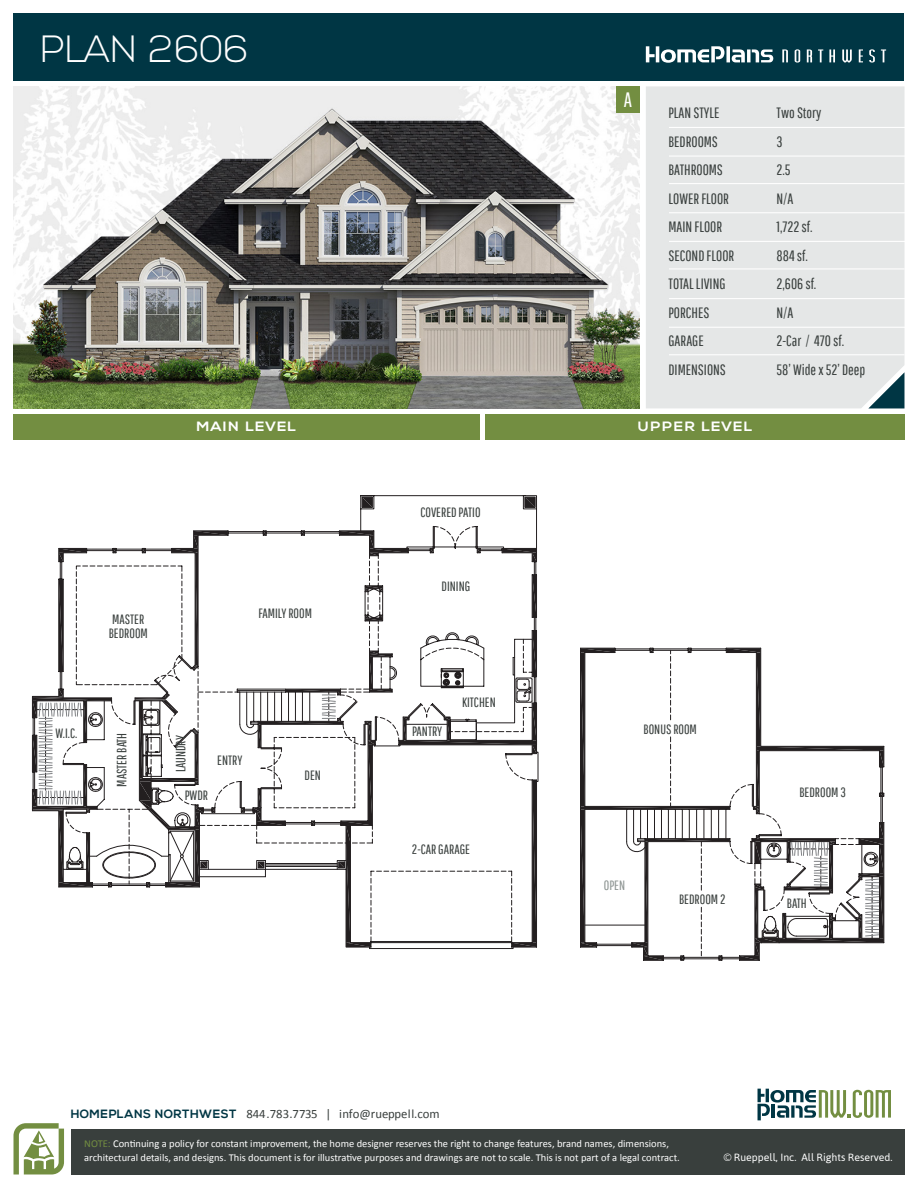
<style>
.page{position:relative;width:918px;height:1188px;background:#fff}
.page>*{position:absolute;margin:0;border:0;box-sizing:border-box;transform-origin:0 0}
.t1{font:300 37.95px "Nexa";color:#fff}
.t2{font:20.85px "Pathway Gothic One";color:#fff}
.t3{font:15px "Pathway Gothic One";color:#393f3d}
.t4{font:13.5px/13.5px "Pathway Gothic One";color:#393f3d}
.t5{font:700 13.5px "Nexa";letter-spacing:.09em;color:#fff;scale:1.11 1}
.t6{font:700 13.5px "Nexa";letter-spacing:.06em;color:#fff;scale:1.11 1}
.t7{font:13.5px "Pathway Gothic One";color:#8e9593}
.t8{font:12.75px "Calibri";color:#393f3d}
.t9{font:10.5px/13.5px "Calibri";color:#fff}
.t10{font:10.5px "Asap";color:#fff}
.s1{font-family:"Nexa";font-weight:700;font-size:12px;color:#003644}
.s2{color:#738e41}
</style>
<div class="page">
<div style="left:14px;top:14px;width:890px;height:67px;background:#003644"></div>
<div style="left:71px;top:1129px;width:833px;height:45px;background:#393f3d"></div>
<svg style="left:14px;top:1123px;width:50px;height:52px"></svg>
<svg style="left:758px;top:1089px;width:133px;height:31px"></svg>
<div style="left:646px;top:86px;width:258px;height:322px;background:#e5e7e7"></div>
<hr style="left:669px;top:127px;width:240px;height:1px;background:#fff">
<hr style="left:669px;top:156px;width:240px;height:1px;background:#fff">
<hr style="left:669px;top:183px;width:236px;height:1px;background:#fff">
<svg style="left:868px;top:372px;width:36px;height:36px"></svg>
<hr style="left:669px;top:212px;width:240px;height:1px;background:#fff">
<hr style="left:669px;top:241px;width:240px;height:1px;background:#fff">
<hr style="left:669px;top:268px;width:236px;height:1px;background:#fff">
<hr style="left:669px;top:298px;width:240px;height:1px;background:#fff">
<hr style="left:669px;top:327px;width:240px;height:1px;background:#fff">
<hr style="left:669px;top:354px;width:236px;height:1px;background:#fff">
<img style="left:14px;top:86px;width:626px;height:322px">
<div style="left:616px;top:86px;width:24px;height:27px;background:#738e41"></div>
<div style="left:485px;top:414px;width:419px;height:25px;background:#738e41"></div>
<div style="left:14px;top:414px;width:466px;height:25px;background:#738e41"></div>
<svg style="left:818px;top:49px;width:5px;height:13px"></svg>
<svg style="left:842px;top:49px;width:10px;height:13px"></svg>
<svg style="left:869px;top:49px;width:6px;height:14px"></svg>
<svg style="left:795px;top:49px;width:5px;height:14px"></svg>
<svg style="left:807px;top:49px;width:5px;height:13px"></svg>
<svg style="left:829px;top:49px;width:6px;height:13px"></svg>
<svg style="left:859px;top:49px;width:4px;height:13px"></svg>
<svg style="left:782px;top:49px;width:6px;height:13px"></svg>
<svg style="left:881px;top:49px;width:5px;height:13px"></svg>
<svg style="left:646px;top:46px;width:127px;height:17px"></svg>
<svg style="left:525px;top:497px;width:10px;height:10px"></svg>
<svg style="left:362px;top:497px;width:10px;height:10px"></svg>
<svg style="left:32px;top:531px;width:507px;height:416px"></svg>
<svg style="left:581px;top:648px;width:303px;height:313px"></svg>
<p class="t1" style="left:40px;top:28px;width:210px">PLAN 2606</p>
<p class="t2" style="left:624px;top:87px;width:10px">A</p>
<p class="t3" style="left:669px;top:104px;width:53px">PLAN STYLE</p>
<p class="t3" style="left:777px;top:104px;width:46px">Two Story</p>
<p class="t3" style="left:669px;top:132px;width:51px">BEDROOMS</p>
<p class="t3" style="left:777px;top:132px;width:8px">3</p>
<p class="t3" style="left:669px;top:161px;width:56px">BATHROOMS</p>
<p class="t3" style="left:777px;top:161px;width:16px">2.5</p>
<p class="t3" style="left:669px;top:189px;width:62px">LOWER FLOOR</p>
<p class="t3" style="left:777px;top:189px;width:19px">N/A</p>
<p class="t3" style="left:669px;top:218px;width:55px">MAIN FLOOR</p>
<p class="t3" style="left:777px;top:218px;width:38px">1,722 sf.</p>
<p class="t3" style="left:669px;top:246px;width:67px">SECOND FLOOR</p>
<p class="t3" style="left:777px;top:246px;width:33px">884 sf.</p>
<p class="t3" style="left:669px;top:275px;width:59px">TOTAL LIVING</p>
<p class="t3" style="left:777px;top:275px;width:41px">2,606 sf.</p>
<p class="t3" style="left:669px;top:303px;width:42px">PORCHES</p>
<p class="t3" style="left:777px;top:303px;width:19px">N/A</p>
<p class="t3" style="left:669px;top:332px;width:37px">GARAGE</p>
<p class="t3" style="left:777px;top:332px;width:69px">2-Car / 470 sf.</p>
<p class="t3" style="left:669px;top:360px;width:59px">DIMENSIONS</p>
<p class="t3" style="left:777px;top:360px;width:90px">58’ Wide x 52’ Deep</p>
<p class="t6" style="left:197px;top:419px;width:91px">MAIN LEVEL</p>
<p class="t5" style="left:638px;top:419px;width:105px">UPPER LEVEL</p>
<p class="t4" style="left:420px;top:505px;width:62px">COVERED PATIO</p>
<p class="t4" style="left:109px;top:612px;width:41px">MASTER<br>BEDROOM</p>
<p class="t4" style="left:258px;top:607px;width:55px">FAMILY ROOM</p>
<p class="t4" style="left:55px;top:726px;width:23px">W.I.C.</p>
<p class="t4" style="left:115px;top:787px;width:56px;rotate:-90deg">MASTER BATH</p>
<p class="t4" style="left:174px;top:772px;width:39px;rotate:-90deg">LAUNDRY</p>
<p class="t4" style="left:185px;top:788px;width:25px">PWDR</p>
<p class="t4" style="left:217px;top:754px;width:27px">ENTRY</p>
<p class="t4" style="left:305px;top:768px;width:18px">DEN</p>
<p class="t4" style="left:442px;top:580px;width:30px">DINING</p>
<p class="t4" style="left:412px;top:724px;width:32px">PANTRY</p>
<p class="t4" style="left:462px;top:695px;width:35px">KITCHEN</p>
<p class="t4" style="left:412px;top:842px;width:60px">2-CAR GARAGE</p>
<p class="t4" style="left:644px;top:722px;width:55px">BONUS ROOM</p>
<p class="t7" style="left:604px;top:877px;width:23px">OPEN</p>
<p class="t4" style="left:679px;top:892px;width:48px">BEDROOM 2</p>
<p class="t4" style="left:799px;top:785px;width:48px">BEDROOM 3</p>
<p class="t4" style="left:787px;top:896px;width:22px">BATH</p>
<p class="t8" style="left:71px;top:1106px;width:370px"><span class="s1">HOMEPLANS NORTHWEST</span> 844.783.7735 | info@rueppell.com</p>
<p class="t9" style="left:84px;top:1137px;width:597px"><span class="s2">NOTE:</span> Continuing a policy for constant improvement, the home designer reserves the right to change features, brand names, dimensions, architectural details, and designs. This document is for illustrative purposes and drawings are not to scale. This is not part of a legal contract.</p>
<p class="t10" style="left:724px;top:1151px;width:170px">© Rueppell, Inc. All Rights Reserved.</p>
</div>
